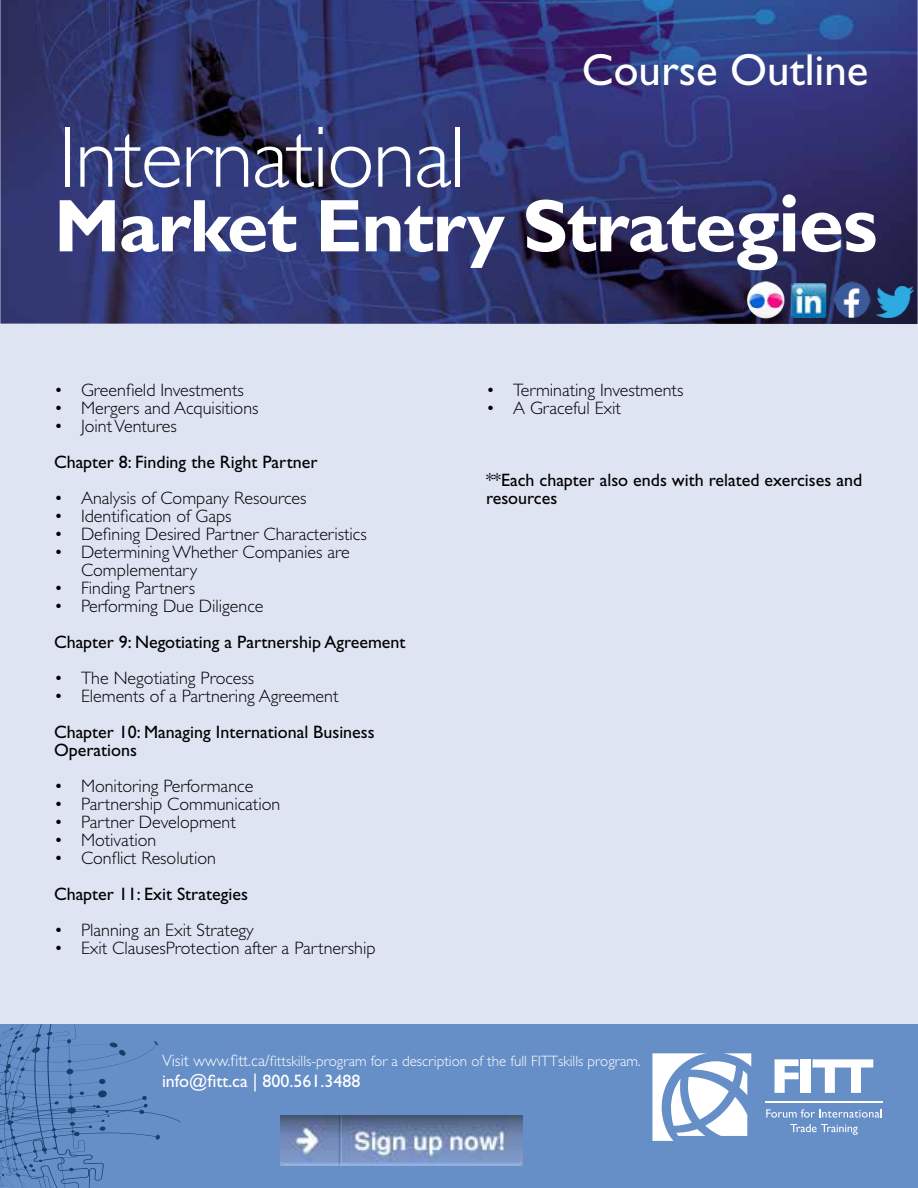
<style>
.page{position:relative;width:918px;height:1188px;background:#fff}
.page>*{position:absolute;margin:0;border:0;box-sizing:border-box;transform-origin:0 0}
.t1{font:300 87.75px "Gill Sans Std";letter-spacing:-.02em;color:#fff}
.t2{font:700 75px "Gill Sans Std";letter-spacing:-.02em;color:#fff}
.t3{font:45px "Gill Sans Std";color:#fff}
.t4{font:300 18px/18px "Gill Sans Std";color:#000}
.t5{font:18px/18px "Gill Sans Std";color:#000}
.t6{font:18px "Gill Sans Std";color:#fff}
.t7{font:300 15px "Gill Sans Std";color:#fff}
.s1{font-size:82.5px}
.s2{font-size:16.5px}
</style>
<div class="page">
<img style="left:0;top:0;width:918px;height:324px">
<div style="left:0;top:324px;width:918px;height:700px;background:#dfe4f3"></div>
<div style="left:0;top:1024px;width:918px;height:164px;background:#668fc8"></div>
<hr style="left:765px;top:1101px;width:118px;height:1px;background:#fff">
<svg style="left:775px;top:1059px;width:24px;height:34px"></svg>
<div style="left:800px;top:1059px;width:11px;height:34px;background:#fff"></div>
<svg style="left:813px;top:1059px;width:60px;height:34px"></svg>
<svg style="left:766px;top:1109px;width:116px;height:9px"></svg>
<svg style="left:790px;top:1124px;width:68px;height:11px"></svg>
<svg style="left:652px;top:1053px;width:99px;height:88px"></svg>
<img style="left:281px;top:1115px;width:241px;height:51px">
<img style="left:744px;top:278px;width:44px;height:45px">
<img style="left:791px;top:284px;width:36px;height:34px">
<img style="left:833px;top:282px;width:38px;height:36px">
<img style="left:876px;top:286px;width:38px;height:31px">
<svg style="left:0;top:1024px;width:180px;height:164px"></svg>
<h1 class="t1" style="left:58px;top:108px;width:409px">International</h1>
<h3 class="t3" style="left:582px;top:44px;width:288px">Course Outline</h3>
<h2 class="t2" style="left:54px;top:182px;width:825px">Market Entry Strate<span class="s1">gies</span></h2>
<p class="t4" style="left:54px;top:381px;width:191px">• Greenfield Investments</p>
<p class="t4" style="left:54px;top:399px;width:206px">• Mergers and Acquisitions</p>
<p class="t4" style="left:54px;top:417px;width:124px">• Joint Ventures</p>
<p class="t5" style="left:54px;top:453px;width:265px">Chapter 8: Finding the Right Partner</p>
<p class="t4" style="left:54px;top:489px;width:254px">• Analysis of Company Resources</p>
<p class="t4" style="left:54px;top:507px;width:179px">• Identification of Gaps</p>
<p class="t4" style="left:54px;top:525px;width:314px">• Defining Desired Partner Characteristics</p>
<p class="t4" style="left:81px;top:543px;width:270px;text-indent:-27px">• Determining Whether Companies are<br>Complementary</p>
<p class="t4" style="left:54px;top:579px;width:143px">• Finding Partners</p>
<p class="t4" style="left:54px;top:597px;width:211px">• Performing Due Diligence</p>
<p class="t5" style="left:54px;top:633px;width:353px">Chapter 9: Negotiating a Partnership Agreement</p>
<p class="t4" style="left:54px;top:669px;width:202px">• The Negotiating Process</p>
<p class="t4" style="left:54px;top:687px;width:286px">• Elements of a Partnering Agreement</p>
<p class="t5" style="left:54px;top:723px;width:322px">Chapter 10: Managing International Business<br>Operations</p>
<p class="t4" style="left:54px;top:777px;width:201px">• Monitoring Performance</p>
<p class="t4" style="left:54px;top:795px;width:228px">• Partnership Communication</p>
<p class="t4" style="left:54px;top:813px;width:183px">• Partner Development</p>
<p class="t4" style="left:54px;top:831px;width:104px">• Motivation</p>
<p class="t4" style="left:54px;top:849px;width:164px">• Conflict Resolution</p>
<p class="t5" style="left:54px;top:885px;width:195px">Chapter 11: Exit Strategies</p>
<p class="t4" style="left:54px;top:921px;width:201px">• Planning an Exit Strategy</p>
<p class="t4" style="left:54px;top:939px;width:323px">• Exit ClausesProtection after a Partnership</p>
<p class="t4" style="left:486px;top:381px;width:199px">• Terminating Investments</p>
<p class="t4" style="left:486px;top:399px;width:137px">• A Graceful Exit</p>
<p class="t5" style="left:486px;top:471px;width:378px">**Each chapter also ends with related exercises and resources</p>
<p class="t7" style="left:162px;top:1052px;width:480px"><span class="s2">Visit www.fitt.ca/</span>fittskills-program for a description of the full FITTskills program.</p>
<p class="t6" style="left:162px;top:1071px;width:200px">info@fitt.ca | 800.561.3488</p>
</div>
